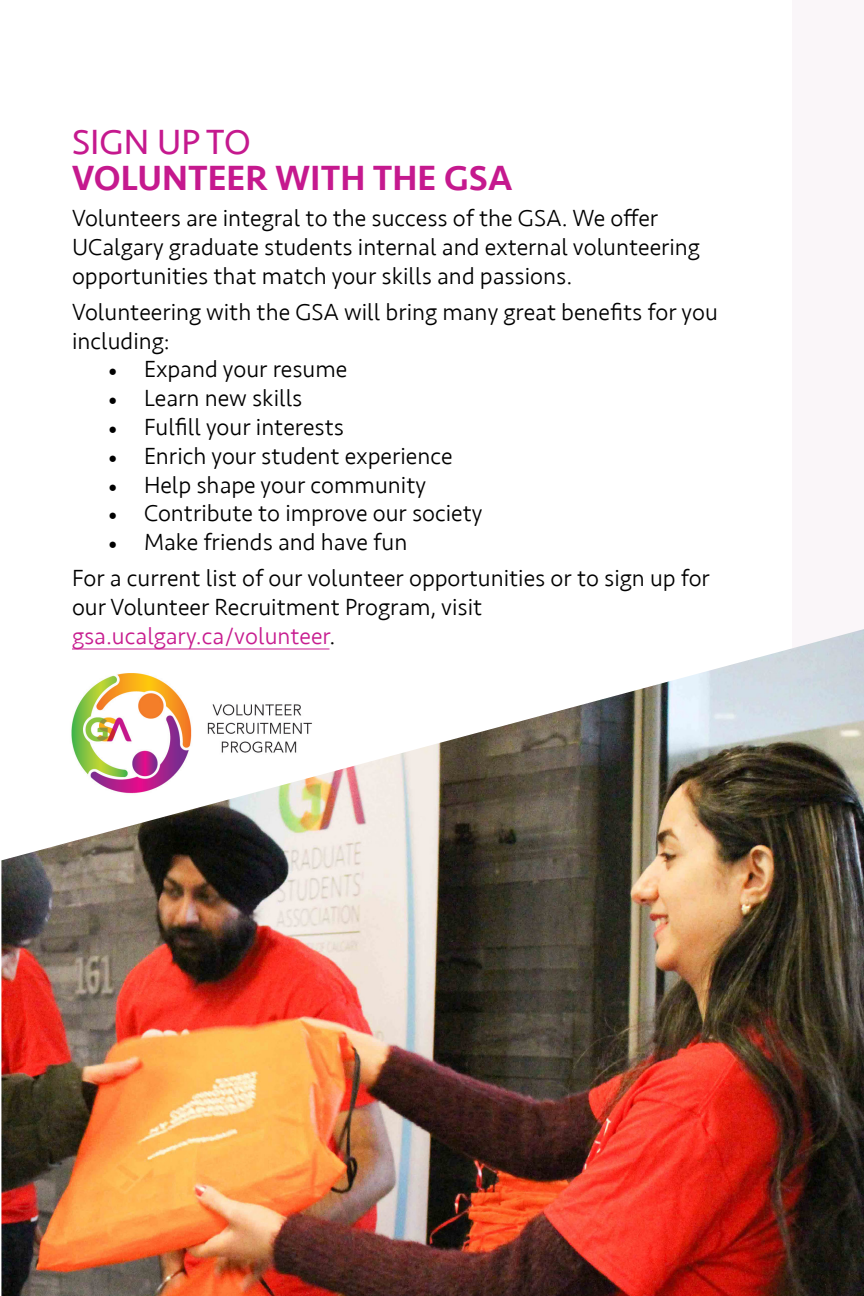
<style>
.page{position:relative;width:864px;height:1296px;background:#fff}
.page>*{position:absolute;margin:0;border:0;box-sizing:border-box;transform-origin:0 0}
.t1{font:500 36px "Seravek";color:#c5198e}
.t2{font:36px "Seravek";color:#c5198e}
.t3{font:300 24px/28.8px "Seravek";color:#000}
.s1{font-family:"Minion Pro";font-weight:400}
.s2{color:#c71c8f}
</style>
<div class="page">
<div style="left:792px;top:0;width:72px;height:1296px;background:#faf6f9"></div>
<img style="left:1px;top:629px;width:863px;height:667px">
<p class="t2" style="left:72px;top:114px;width:180px">SIGN UP TO</p>
<p class="t1" style="left:72px;top:156px;width:442px">VOLUNTEER WITH THE GSA</p>
<p class="t3" style="left:72px;top:204px;width:629px">Volunteers are integral to the success of the GSA. We offer<br>UCalgary graduate students internal and external volunteering opportunities that match your skills and passions.</p>
<p class="t3" style="left:72px;top:298px;width:648px">Volunteering with the GSA will bring many great benefits for you including:</p>
<p class="t3" style="left:108px;top:355px;width:241px"><span class="s1">•</span> Expand your resume</p>
<p class="t3" style="left:108px;top:384px;width:196px"><span class="s1">•</span> Learn new skills</p>
<p class="t3" style="left:108px;top:413px;width:238px"><span class="s1">•</span> Fulfill your interests</p>
<p class="t3" style="left:108px;top:442px;width:346px"><span class="s1">•</span> Enrich your student experience</p>
<p class="t3" style="left:108px;top:471px;width:320px"><span class="s1">•</span> Help shape your community</p>
<p class="t3" style="left:108px;top:499px;width:376px"><span class="s1">•</span> Contribute to improve our society</p>
<p class="t3" style="left:108px;top:528px;width:301px"><span class="s1">•</span> Make friends and have fun</p>
<p class="t3" style="left:72px;top:564px;width:640px">For a current list of our volunteer opportunities or to sign up for our Volunteer Recruitment Program, visit <span class="s2">gsa.ucalgary.ca/volunteer</span>.</p>
</div>
